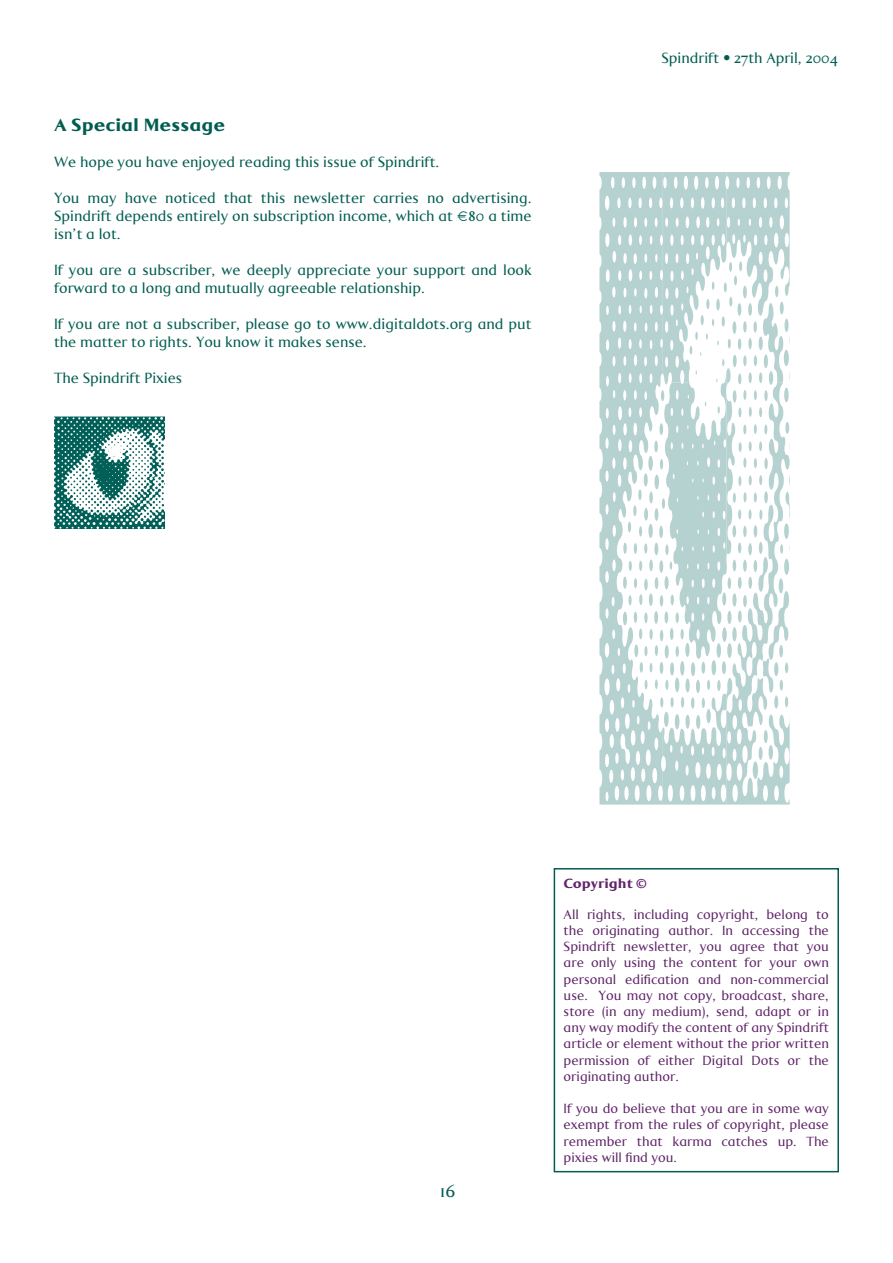
<style>
.page{position:relative;width:893px;height:1263px;background:#fff}
.page>*{position:absolute;margin:0;border:0;box-sizing:border-box;transform-origin:0 0}
.t1{font:700 18px "Lu Marc LL";color:#005d50}
.t2{font:18px "Lu Marc LL";color:#005d50}
.t3{font:15px/18px "Lu Marc LL";color:#005d50}
.t4{font:13.5px/16.2px "Lu Marc LL";color:#5f2568;text-align:justify}
.t5{font:700 13.5px "Lu Marc LL";color:#5f2568}
.s1{font-family:"Helvetica"}
</style>
<div class="page">
<hr style="left:554px;top:869px;width:1px;height:303px;background:#005d50">
<hr style="left:554px;top:1171px;width:284px;height:1px;background:#005d50">
<hr style="left:837px;top:869px;width:2px;height:303px;background:#005d50">
<hr style="left:554px;top:868px;width:284px;height:1px;background:#005d50">
<svg style="left:599px;top:172px;width:191px;height:632px;fill:#b9d4d2"></svg>
<svg style="left:663px;top:172px;width:79px;height:212px"></svg>
<svg style="left:54px;top:416px;width:111px;height:112px"></svg>
<h1 class="t1" style="left:54px;top:119px;width:173px">A Special Message</h1>
<p class="t3" style="left:54px;top:155px;width:387px">We hope you have enjoyed reading this issue of Spindrift.</p>
<p class="t3" style="left:54px;top:191px;width:479px;text-align:justify">You may have noticed that this newsletter carries no advertising.<br>Spindrift depends entirely on subscription income, which at <span class="s1">€</span>80 a time isn’t a lot.</p>
<p class="t3" style="left:54px;top:263px;width:479px">If you are a subscriber, we deeply appreciate your support and look forward to a long and mutually agreeable relationship.</p>
<p class="t3" style="left:54px;top:317px;width:479px">If you are not a subscriber, please go to www.digitaldots.org and put the matter to rights. You know it makes sense.</p>
<p class="t3" style="left:54px;top:371px;width:130px">The Spindrift Pixies</p>
<p class="t3" style="left:661px;top:51px;width:178px">Spindrift • 27th April, 2004</p>
<h1 class="t2" style="left:440px;top:1185px;width:17px">16</h1>
<p class="t5" style="left:564px;top:879px;width:85px">Copyright ©</p>
<p class="t4" style="left:564px;top:908px;width:267px">All rights, including copyright, belong to the originating author. In accessing the Spindrift newsletter, you agree that you are only using the content for your own personal edification and non-commercial use. You may not copy, broadcast, share, store (in any medium), send, adapt or in any way modify the content of any Spindrift article or element without the prior written permission of either Digital Dots or the originating author.</p>
<p class="t4" style="left:564px;top:1102px;width:267px">If you do believe that you are in some way exempt from the rules of copyright, please remember that karma catches up. The pixies will find you.</p>
</div>
